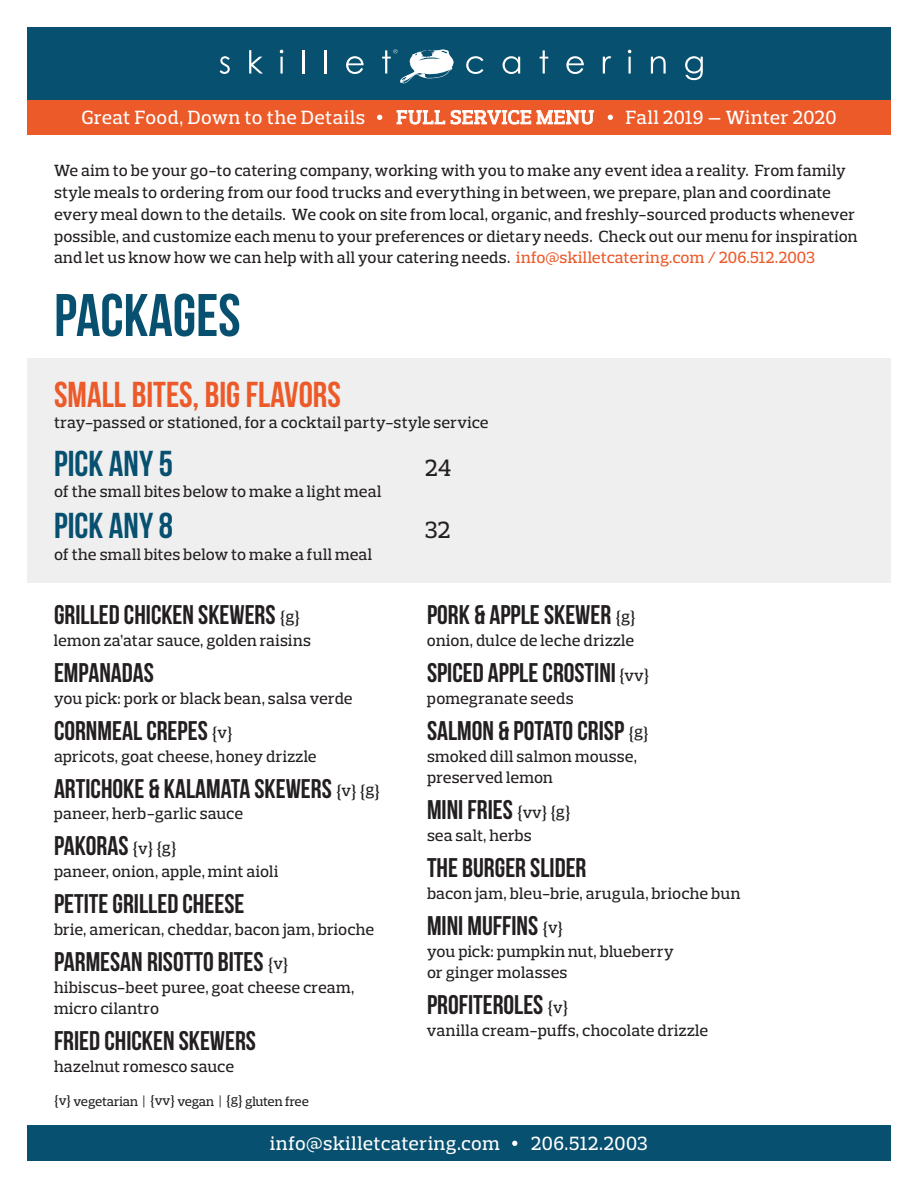
<style>
.page{position:relative;width:918px;height:1188px;background:#fff}
.page>*{position:absolute;margin:0;border:0;box-sizing:border-box;transform-origin:0 0}
.t1{font:60px "Bebas Neue";color:#07506f}
.t2{font:36px "Bebas Neue";color:#ec5a29}
.t3{font:36px "Bebas Neue";color:#07506f}
.t4{font:27px "Bebas Neue";color:#231f20}
.t5{font:500 24px "Prelo Slab";color:#231f20}
.t6{font:500 19.5px "Prelo Slab";letter-spacing:.02em;color:#fff}
.t7{font:500 19.5px "Prelo Slab";letter-spacing:.05em;color:#fff}
.t8{font:500 16.5px/21.8px "Prelo Slab";letter-spacing:.005em;color:#231f20}
.t9{font:500 13.5px "Prelo Slab";letter-spacing:-.005em;color:#231f20}
.s1{color:#ec5a29}
.s2{font-family:"Prelo Slab";font-weight:500;font-size:16.5px}
</style>
<div class="page">
<div style="left:27px;top:359px;width:864px;height:224px;background:#efeff0"></div>
<div style="left:27px;top:99px;width:864px;height:36px;background:#ec5a29"></div>
<div style="left:27px;top:27px;width:864px;height:72px;background:#07506f"></div>
<svg style="left:220px;top:56px;width:10px;height:18px"></svg>
<svg style="left:249px;top:50px;width:14px;height:24px"></svg>
<svg style="left:280px;top:50px;width:3px;height:24px"></svg>
<hr style="left:303px;top:50px;width:2px;height:24px;background:#fff">
<hr style="left:325px;top:50px;width:2px;height:24px;background:#fff">
<svg style="left:346px;top:56px;width:18px;height:18px"></svg>
<svg style="left:466px;top:56px;width:17px;height:18px"></svg>
<svg style="left:503px;top:56px;width:17px;height:18px"></svg>
<svg style="left:540px;top:50px;width:8px;height:24px"></svg>
<svg style="left:566px;top:56px;width:18px;height:18px"></svg>
<svg style="left:603px;top:56px;width:8px;height:18px"></svg>
<svg style="left:628px;top:50px;width:3px;height:24px"></svg>
<svg style="left:651px;top:56px;width:15px;height:18px"></svg>
<svg style="left:685px;top:56px;width:18px;height:24px"></svg>
<svg style="left:382px;top:49px;width:72px;height:34px"></svg>
<svg style="left:396px;top:110px;width:198px;height:15px"></svg>
<div style="left:27px;top:1125px;width:864px;height:36px;background:#07506f"></div>
<svg style="left:608px;top:115px;width:5px;height:5px"></svg>
<svg style="left:377px;top:115px;width:5px;height:5px"></svg>
<svg style="left:512px;top:1141px;width:5px;height:5px"></svg>
<p class="t6" style="left:81px;top:105px;width:285px">Great Food, Down to the Details</p>
<p class="t7" style="left:397px;top:105px;width:199px">FULL SERVICE MENU</p>
<p class="t6" style="left:626px;top:105px;width:212px">Fall 2019 — Winter 2020</p>
<p class="t8" style="left:54px;top:160px;width:805px">We aim to be your go-to catering company, working with you to make any event idea a reality. From family style meals to ordering from our food trucks and everything in between, we prepare, plan and coordinate every meal down to the details. We cook on site from local, organic, and freshly-sourced products whenever possible, and customize each menu to your preferences or dietary needs. Check out our menu for inspiration and let us know how we can help with all your catering needs. <span class="s1">info@skilletcatering.com / 206.512.2003</span></p>
<h1 class="t1" style="left:54px;top:282px;width:188px">PACKAGES</h1>
<h2 class="t2" style="left:54px;top:374px;width:288px">SMALL BITES, BIG FLAVORS</h2>
<p class="t8" style="left:54px;top:412px;width:436px">tray-passed or stationed, for a cocktail party-style service</p>
<h2 class="t3" style="left:54px;top:443px;width:120px">PICK ANY 5</h2>
<h3 class="t5" style="left:425px;top:453px;width:28px">24</h3>
<p class="t8" style="left:54px;top:481px;width:329px">of the small bites below to make a light meal</p>
<h2 class="t3" style="left:54px;top:506px;width:120px">PICK ANY 8</h2>
<h3 class="t5" style="left:425px;top:515px;width:27px">32</h3>
<p class="t8" style="left:54px;top:543px;width:319px">of the small bites below to make a full meal</p>
<h3 class="t4" style="left:54px;top:600px;width:248px">GRILLED CHICKEN SKEWERS <span class="s2">{g}</span></h3>
<p class="t8" style="left:54px;top:630px;width:259px">lemon za’atar sauce, golden raisins</p>
<h3 class="t4" style="left:54px;top:658px;width:101px">EMPANADAS</h3>
<p class="t8" style="left:54px;top:687px;width:300px">you pick: pork or black bean, salsa verde</p>
<h3 class="t4" style="left:54px;top:716px;width:180px">CORNMEAL CREPES <span class="s2">{v}</span></h3>
<p class="t8" style="left:54px;top:745px;width:264px">apricots, goat cheese, honey drizzle</p>
<h3 class="t4" style="left:54px;top:774px;width:328px">ARTICHOKE &amp; KALAMATA SKEWERS <span class="s2">{v} {g}</span></h3>
<p class="t8" style="left:54px;top:803px;width:191px">paneer, herb-garlic sauce</p>
<h3 class="t4" style="left:54px;top:831px;width:124px">PAKORAS <span class="s2">{v} {g}</span></h3>
<p class="t8" style="left:54px;top:861px;width:226px">paneer, onion, apple, mint aioli</p>
<h3 class="t4" style="left:54px;top:889px;width:192px">PETITE GRILLED CHEESE</h3>
<p class="t8" style="left:54px;top:918px;width:322px">brie, american, cheddar, bacon jam, brioche</p>
<h3 class="t4" style="left:54px;top:947px;width:236px">PARMESAN RISOTTO BITES <span class="s2">{v}</span></h3>
<p class="t8" style="left:54px;top:976px;width:302px">hibiscus-beet puree, goat cheese cream, micro cilantro</p>
<h3 class="t4" style="left:54px;top:1026px;width:204px">FRIED CHICKEN SKEWERS</h3>
<p class="t8" style="left:54px;top:1056px;width:182px">hazelnut romesco sauce</p>
<p class="t9" style="left:54px;top:1094px;width:256px">{v} vegetarian | {vv} vegan | {g} gluten free</p>
<h3 class="t4" style="left:427px;top:600px;width:210px">PORK &amp; APPLE SKEWER <span class="s2">{g}</span></h3>
<p class="t8" style="left:427px;top:630px;width:209px">onion, dulce de leche drizzle</p>
<h3 class="t4" style="left:427px;top:658px;width:224px">SPICED APPLE CROSTINI <span class="s2">{vv}</span></h3>
<p class="t8" style="left:427px;top:687px;width:148px">pomegranate seeds</p>
<h3 class="t4" style="left:427px;top:716px;width:223px">SALMON &amp; POTATO CRISP <span class="s2">{g}</span></h3>
<p class="t8" style="left:427px;top:745px;width:211px">smoked dill salmon mousse, preserved lemon</p>
<h3 class="t4" style="left:427px;top:795px;width:145px">MINI FRIES <span class="s2">{vv} {g}</span></h3>
<p class="t8" style="left:427px;top:825px;width:106px">sea salt, herbs</p>
<h3 class="t4" style="left:427px;top:853px;width:161px">THE BURGER SLIDER</h3>
<p class="t8" style="left:427px;top:882px;width:315px">bacon jam, bleu-brie, arugula, brioche bun</p>
<h3 class="t4" style="left:427px;top:911px;width:138px">MINI MUFFINS <span class="s2">{v}</span></h3>
<p class="t8" style="left:427px;top:940px;width:248px">you pick: pumpkin nut, blueberry or ginger molasses</p>
<h3 class="t4" style="left:427px;top:990px;width:143px">PROFITEROLES <span class="s2">{v}</span></h3>
<p class="t8" style="left:427px;top:1020px;width:283px">vanilla cream-puffs, chocolate drizzle</p>
<p class="t6" style="left:270px;top:1131px;width:231px">info@skilletcatering.com</p>
<p class="t6" style="left:531px;top:1131px;width:118px">206.512.2003</p>
</div>
